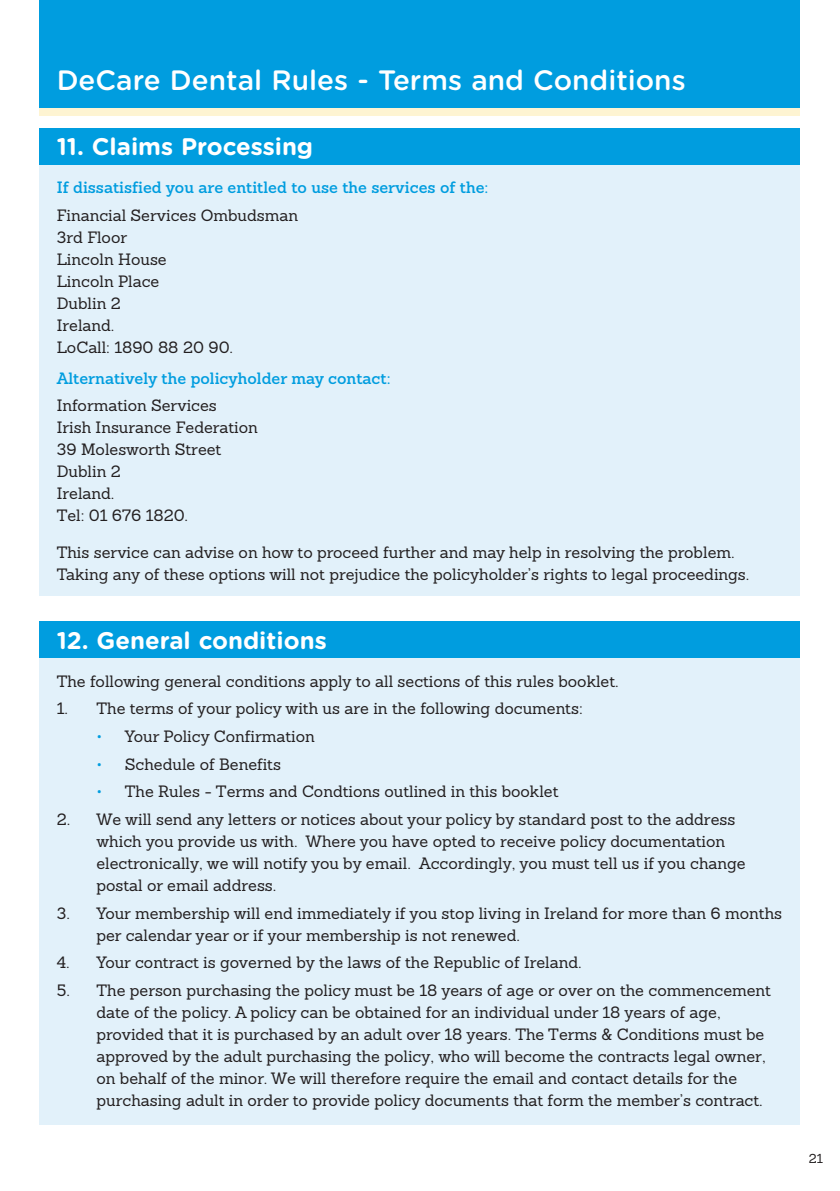
<style>
.page{position:relative;width:840px;height:1191px;background:#fff}
.page>*{position:absolute;margin:0;border:0;box-sizing:border-box;transform-origin:0 0}
.t1{font:500 28px "Gotham Rounded";color:#fff}
.t2{font:700 24px "Gotham Rounded";color:#fff}
.t3{font:16px/22px "Sanchez Slab";color:#231f20}
.t4{font:600 16px "Sanchez";color:#009ddf}
.t5{font:12.6px "Sanchez Slab";color:#231f20}
.s1{color:#009ddf}
</style>
<div class="page">
<div style="left:40px;top:656px;width:759px;height:468px;background:#e2f1fa"></div>
<div style="left:40px;top:128px;width:759px;height:467px;background:#e2f1fa"></div>
<div style="left:40px;top:128px;width:759px;height:36px;background:#009ddf"></div>
<div style="left:40px;top:0;width:759px;height:111px;background:#009ddf"></div>
<div style="left:40px;top:108px;width:759px;height:8px;background:#fef4d2"></div>
<div style="left:40px;top:621px;width:759px;height:37px;background:#009ddf"></div>
<h1 class="t1" style="left:57px;top:71px;width:630px">DeCare Dental Rules - Terms and Conditions</h1>
<h2 class="t2" style="left:57px;top:138px;width:258px">11. Claims Processing</h2>
<p class="t4" style="left:57px;top:182px;width:433px">If dissatisfied you are entitled to use the services of the:</p>
<p class="t3" style="left:57px;top:206px;width:243px">Financial Services Ombudsman<br>3rd Floor<br>Lincoln House<br>Lincoln Place<br>Dublin 2<br>Ireland.<br>LoCall: 1890 88 20 90.</p>
<p class="t4" style="left:57px;top:372px;width:335px">Alternatively the policyholder may contact:</p>
<p class="t3" style="left:57px;top:396px;width:202px">Information Services<br>Irish Insurance Federation<br>39 Molesworth Street<br>Dublin 2<br>Ireland.<br>Tel: 01 676 1820.</p>
<p class="t3" style="left:57px;top:542px;width:693px">This service can advise on how to proceed further and may help in resolving the problem.<br>Taking any of these options will not prejudice the policyholder’s rights to legal proceedings.</p>
<h2 class="t2" style="left:57px;top:632px;width:271px">12. General conditions</h2>
<p class="t3" style="left:57px;top:671px;width:563px">The following general conditions apply to all sections of this rules booklet.</p>
<p class="t3" style="left:57px;top:699px;width:527px">1. The terms of your policy with us are in the following documents:</p>
<p class="t3" style="left:96px;top:727px;width:220px"><span class="s1">•</span> Your Policy Confirmation</p>
<p class="t3" style="left:96px;top:754px;width:186px"><span class="s1">•</span> Schedule of Benefits</p>
<p class="t3" style="left:96px;top:782px;width:463px"><span class="s1">•</span> The Rules - Terms and Condtions outlined in this booklet</p>
<p class="t3" style="left:96px;top:810px;width:650px;text-indent:-40px">2. We will send any letters or notices about your policy by standard post to the address which you provide us with. Where you have opted to receive policy documentation electronically, we will notify you by email. Accordingly, you must tell us if you change postal or email address.</p>
<p class="t3" style="left:96px;top:903px;width:686px;text-indent:-40px">3. Your membership will end immediately if you stop living in Ireland for more than 6 months per calendar year or if your membership is not renewed.</p>
<p class="t3" style="left:57px;top:953px;width:526px">4. Your contract is governed by the laws of the Republic of Ireland.</p>
<p class="t3" style="left:96px;top:981px;width:675px;text-indent:-40px">5. The person purchasing the policy must be 18 years of age or over on the commencement date of the policy. A policy can be obtained for an individual under 18 years of age, provided that it is purchased by an adult over 18 years. The Terms &amp; Conditions must be approved by the adult purchasing the policy, who will become the contracts legal owner, on behalf of the minor. We will therefore require the email and contact details for the purchasing adult in order to provide policy documents that form the member’s contract.</p>
<p class="t5" style="left:808px;top:1153px;width:16px">21</p>
</div>
